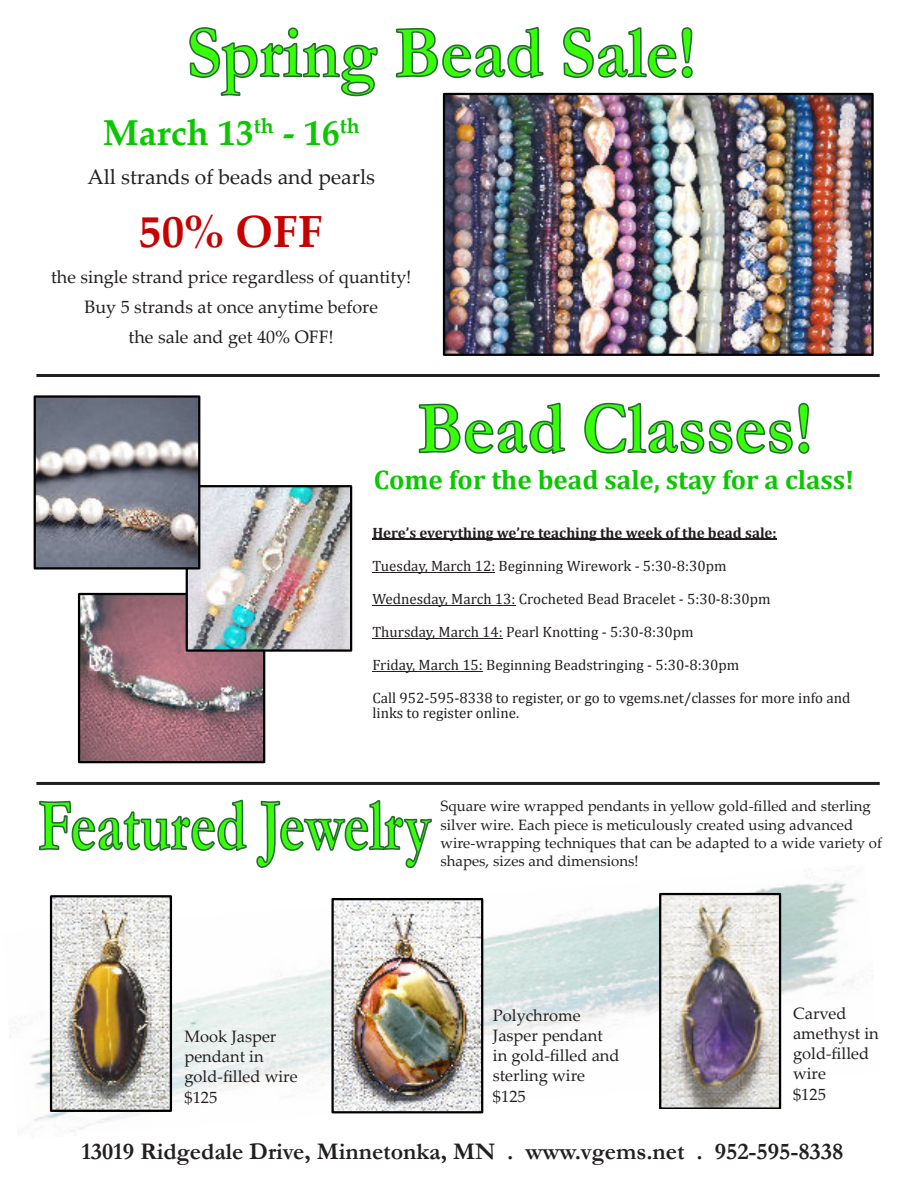
<style>
.page{position:relative;width:918px;height:1188px;background:#fff}
.page>*{position:absolute;margin:0;border:0;box-sizing:border-box;transform-origin:0 0}
.t1{font:700 45px "Palatino Linotype";color:#c70000}
.t2{font:700 36px "Palatino Linotype";color:#0bc700}
.t3{font:700 27px "Cambria";color:#0bc700}
.t4{font:700 24px "Garamond";color:#231f20}
.t5{font:21px "Palatino Linotype";color:#231f20}
.t6{font:18px/30px "Palatino Linotype";color:#231f20;text-align:center}
.t7{font:16.5px/20.1px "Palatino Linotype";color:#231f20}
.t8{font:15px/15px "Cambria";color:#231f20}
.t9{font:15px/18.3px "Palatino Linotype";color:#231f20}
.t10{font:700 15px "Cambria";color:#231f20}
</style>
<div class="page">
<img style="left:81px;top:596px;width:181px;height:164px">
<div style="left:78px;top:593px;width:187px;height:170px;border:2px solid #000"></div>
<img style="left:29px;top:871px;width:827px;height:260px">
<img style="left:189px;top:488px;width:160px;height:161px">
<div style="left:186px;top:485px;width:166px;height:167px;border:2px solid #000"></div>
<hr style="left:36px;top:782px;width:844px;height:3px;background:#231f20">
<svg style="left:189px;top:27px;width:189px;height:70px"></svg>
<svg style="left:395px;top:27px;width:415px;height:579px"></svg>
<hr style="left:36px;top:374px;width:844px;height:3px;background:#231f20">
<svg style="left:38px;top:679px;width:210px;height:199px"></svg>
<svg style="left:255px;top:800px;width:178px;height:78px"></svg>
<hr style="left:372px;top:539px;width:405px;height:1px;background:#231f20">
<hr style="left:372px;top:572px;width:123px;height:1px;background:#231f20">
<hr style="left:372px;top:605px;width:143px;height:1px;background:#231f20">
<hr style="left:372px;top:638px;width:131px;height:1px;background:#231f20">
<hr style="left:372px;top:671px;width:111px;height:1px;background:#231f20">
<img style="left:53px;top:898px;width:116px;height:211px">
<div style="left:50px;top:895px;width:122px;height:217px;border:2px solid #000"></div>
<img style="left:334px;top:901px;width:146px;height:209px">
<div style="left:331px;top:898px;width:152px;height:215px;border:2px solid #000"></div>
<img style="left:659px;top:893px;width:122px;height:216px">
<img style="left:446px;top:96px;width:425px;height:257px">
<div style="left:443px;top:93px;width:431px;height:263px;border:2px solid #000"></div>
<img style="left:37px;top:398px;width:160px;height:169px">
<div style="left:34px;top:395px;width:166px;height:175px;border:2px solid #000"></div>
<h2 class="t2" style="left:103px;top:119px;width:258px">March 13<sup>th</sup> - 16<sup>th</sup></h2>
<h3 class="t5" style="left:87px;top:169px;width:289px">All strands of beads and pearls</h3>
<h1 class="t1" style="left:139px;top:215px;width:185px">50% OFF</h1>
<p class="t6" style="left:51px;top:264px;width:362px">the single strand price regardless of quantity!<br>Buy 5 strands at once anytime before<br>the sale and get 40% OFF!</p>
<h3 class="t3" style="left:374px;top:468px;width:482px">Come for the bead sale, stay for a class!</h3>
<p class="t10" style="left:372px;top:526px;width:406px">Here’s everything we’re teaching the week of the bead sale:</p>
<p class="t8" style="left:372px;top:559px;width:356px">Tuesday, March 12: Beginning Wirework - 5:30-8:30pm</p>
<p class="t8" style="left:372px;top:592px;width:400px">Wednesday, March 13: Crocheted Bead Bracelet - 5:30-8:30pm</p>
<p class="t8" style="left:372px;top:625px;width:323px">Thursday, March 14: Pearl Knotting - 5:30-8:30pm</p>
<p class="t8" style="left:372px;top:658px;width:368px">Friday, March 15: Beginning Beadstringing - 5:30-8:30pm</p>
<p class="t8" style="left:372px;top:691px;width:479px">Call 952-595-8338 to register, or go to vgems.net/classes for more info and links to register online.</p>
<p class="t9" style="left:440px;top:799px;width:443px">Square wire wrapped pendants in yellow gold-filled and sterling silver wire. Each piece is meticulously created using advanced wire-wrapping techniques that can be adapted to a wide variety of shapes, sizes and dimensions!</p>
<p class="t7" style="left:793px;top:1005px;width:87px">Carved amethyst in gold-filled wire<br>$125</p>
<p class="t7" style="left:493px;top:1007px;width:128px">Polychrome<br>Jasper pendant in gold-filled and sterling wire $125</p>
<p class="t7" style="left:184px;top:1028px;width:115px">Mook Jasper pendant in gold-filled wire $125</p>
<h3 class="t4" style="left:81px;top:1143px;width:764px">13019 Ridgedale Drive, Minnetonka, MN . www.vgems.net . 952-595-8338</h3>
</div>
